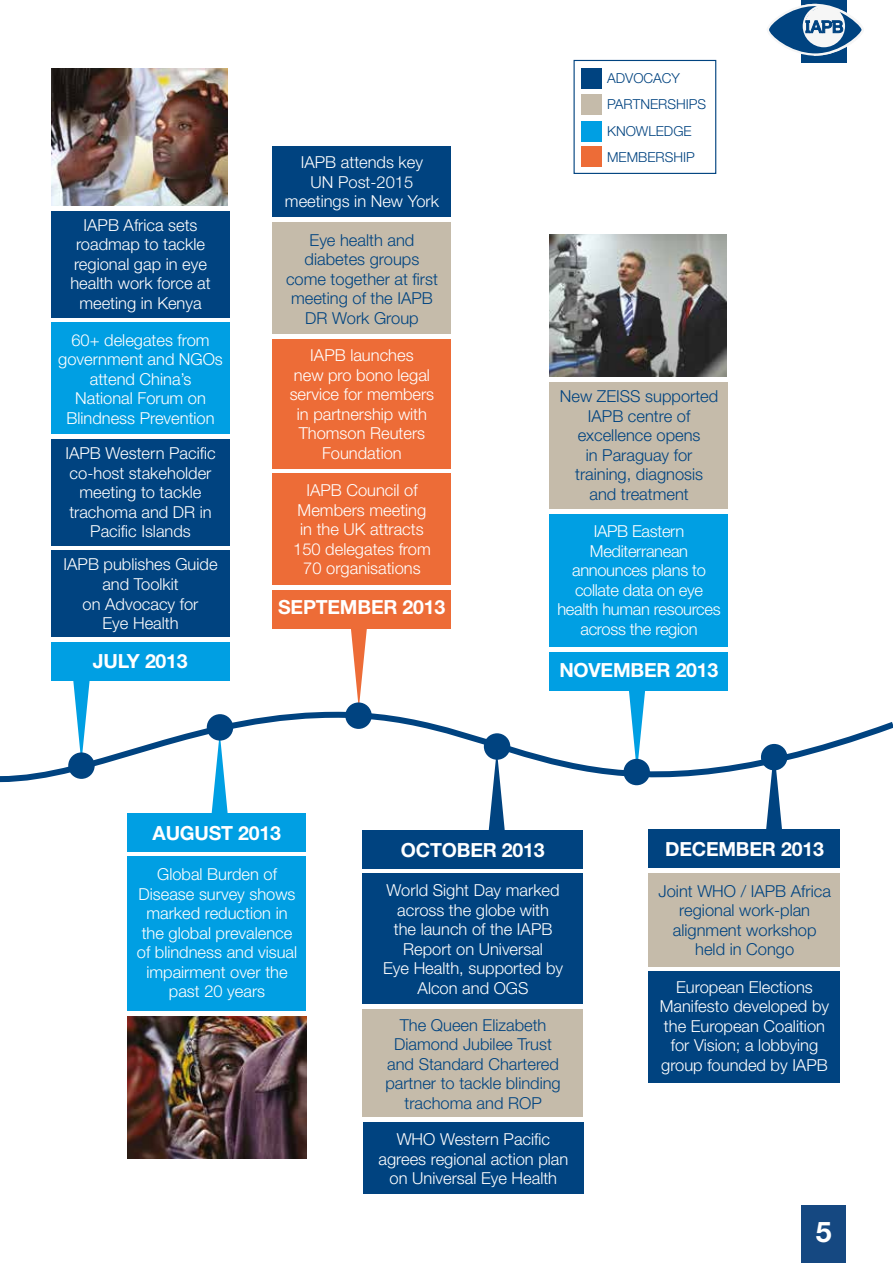
<style>
.page{position:relative;width:893px;height:1263px;background:#fff}
.page>*{position:absolute;margin:0;border:0;box-sizing:border-box;transform-origin:0 0}
.t1{font:700 28.5px "Helvetica Neue LT";color:#fff}
.t2{font:700 19.5px "Helvetica Neue LT";letter-spacing:-.01em;color:#fff}
.t3{font:300 16.5px/19.5px "Helvetica Neue LT";color:#fff;text-align:center}
.t4{font:300 16.5px/19.5px "Helvetica Neue LT";color:#004380;text-align:center}
.t5{font:300 16.5px/19.5px "Helvetica Neue LT";letter-spacing:-.02em;color:#fff;text-align:center}
.t6{font:300 13.8px/26.4px "Helvetica Neue LT";color:#004380}
</style>
<div class="page">
<div style="left:127px;top:813px;width:179px;height:38px;background:#009fe3"></div>
<div style="left:362px;top:830px;width:221px;height:38px;background:#004380"></div>
<div style="left:649px;top:830px;width:191px;height:38px;background:#004380"></div>
<svg style="left:629px;top:691px;width:16px;height:21px"></svg>
<svg style="left:70px;top:680px;width:22px;height:32px"></svg>
<div style="left:51px;top:642px;width:179px;height:38px;background:#009fe3"></div>
<svg style="left:348px;top:628px;width:22px;height:80px"></svg>
<div style="left:272px;top:590px;width:179px;height:38px;background:#ed6c37"></div>
<div style="left:550px;top:652px;width:178px;height:39px;background:#009fe3"></div>
<div style="left:362px;top:874px;width:221px;height:130px;background:#004380"></div>
<div style="left:362px;top:1009px;width:221px;height:108px;background:#c5bbaa"></div>
<div style="left:363px;top:1122px;width:220px;height:72px;background:#004380"></div>
<div style="left:127px;top:857px;width:179px;height:154px;background:#009fe3"></div>
<div style="left:649px;top:873px;width:191px;height:94px;background:#c5bbaa"></div>
<div style="left:273px;top:222px;width:178px;height:112px;background:#c5bbaa"></div>
<div style="left:649px;top:972px;width:191px;height:111px;background:#004380"></div>
<div style="left:273px;top:147px;width:178px;height:70px;background:#004380"></div>
<div style="left:273px;top:339px;width:178px;height:130px;background:#ed6c37"></div>
<div style="left:272px;top:474px;width:179px;height:111px;background:#ed6c37"></div>
<div style="left:550px;top:382px;width:178px;height:127px;background:#c5bbaa"></div>
<div style="left:549px;top:514px;width:179px;height:133px;background:#009fe3"></div>
<div style="left:51px;top:551px;width:179px;height:86px;background:#004380"></div>
<div style="left:51px;top:211px;width:179px;height:106px;background:#004380"></div>
<div style="left:51px;top:439px;width:179px;height:106px;background:#004380"></div>
<div style="left:51px;top:322px;width:179px;height:112px;background:#009fe3"></div>
<div style="left:345px;top:702px;width:27px;height:27px;background:#004380;border-radius:50%"></div>
<div style="left:801px;top:1205px;width:45px;height:58px;background:#154881"></div>
<svg style="left:0;top:712px;width:893px;height:128px"></svg>
<img style="left:51px;top:69px;width:177px;height:137px">
<img style="left:550px;top:234px;width:176px;height:142px">
<img style="left:127px;top:1016px;width:179px;height:142px">
<div style="left:573px;top:60px;width:143px;height:114px;border:1px solid #004380"></div>
<div style="left:581px;top:68px;width:20px;height:20px;background:#004380"></div>
<div style="left:581px;top:95px;width:20px;height:20px;background:#c5bbaa"></div>
<div style="left:581px;top:121px;width:20px;height:20px;background:#009fe3"></div>
<div style="left:581px;top:146px;width:20px;height:20px;background:#ed6c37"></div>
<div style="left:801px;top:0;width:45px;height:62px;background:#004380"></div>
<svg style="left:769px;top:2px;width:93px;height:56px"></svg>
<p class="t3" style="left:70px;top:215px;width:142px">IAPB Africa sets roadmap to tackle regional gap in eye health work force at meeting in Kenya</p>
<p class="t3" style="left:58px;top:330px;width:166px">60+ delegates from government and NGOs attend China’s<br>National Forum on<br>Blindness Prevention</p>
<p class="t3" style="left:66px;top:443px;width:152px">IAPB Western Pacific co-host stakeholder meeting to tackle trachoma and DR in<br>Pacific Islands</p>
<p class="t3" style="left:64px;top:554px;width:156px">IAPB publishes Guide and Toolkit<br>on Advocacy for<br>Eye Health</p>
<p class="t2" style="left:93px;top:649px;width:96px">JULY 2013</p>
<p class="t3" style="left:285px;top:152px;width:156px">IAPB attends key<br>UN Post-2015 meetings in New York</p>
<p class="t4" style="left:286px;top:230px;width:153px">Eye health and diabetes groups come together at first meeting of the IAPB<br>DR Work Group</p>
<p class="t3" style="left:290px;top:345px;width:146px">IAPB launches<br>new pro bono legal service for members in partnership with<br>Thomson Reuters<br>Foundation</p>
<p class="t3" style="left:293px;top:480px;width:139px">IAPB Council of<br>Members meeting in the UK attracts<br>150 delegates from<br>70 organisations</p>
<p class="t2" style="left:278px;top:595px;width:169px">SEPTEMBER 2013</p>
<p class="t2" style="left:153px;top:821px;width:130px">AUGUST 2013</p>
<p class="t6" style="left:607px;top:64px;width:100px">ADVOCACY<br>PARTNERSHIPS<br>KNOWLEDGE<br>MEMBERSHIP</p>
<p class="t4" style="left:560px;top:386px;width:160px">New ZEISS supported<br>IAPB centre of excellence opens<br>in Paraguay for training, diagnosis and treatment</p>
<p class="t5" style="left:557px;top:521px;width:165px">IAPB Eastern<br>Mediterranean announces plans to collate data on eye health human resources across the region</p>
<p class="t2" style="left:559px;top:658px;width:161px">NOVEMBER 2013</p>
<p class="t3" style="left:137px;top:864px;width:162px">Global Burden of<br>Disease survey shows marked reduction in the global prevalence of blindness and visual impairment over the past 20 years</p>
<p class="t2" style="left:401px;top:838px;width:145px">OCTOBER 2013</p>
<p class="t2" style="left:665px;top:837px;width:160px">DECEMBER 2013</p>
<p class="t3" style="left:383px;top:880px;width:182px">World Sight Day marked across the globe with<br>the launch of the IAPB<br>Report on Universal<br>Eye Health, supported by<br>Alcon and OGS</p>
<p class="t4" style="left:385px;top:1015px;width:177px">The Queen Elizabeth<br>Diamond Jubilee Trust and Standard Chartered partner to tackle blinding trachoma and ROP</p>
<p class="t3" style="left:378px;top:1129px;width:191px">WHO Western Pacific agrees regional action plan on Universal Eye Health</p>
<p class="t4" style="left:658px;top:881px;width:174px">Joint WHO / IAPB Africa regional work-plan alignment workshop held in Congo</p>
<p class="t3" style="left:660px;top:977px;width:171px">European Elections<br>Manifesto developed by the European Coalition for Vision; a lobbying group founded by IAPB</p>
<h1 class="t1" style="left:816px;top:1214px;width:17px">5</h1>
</div>
